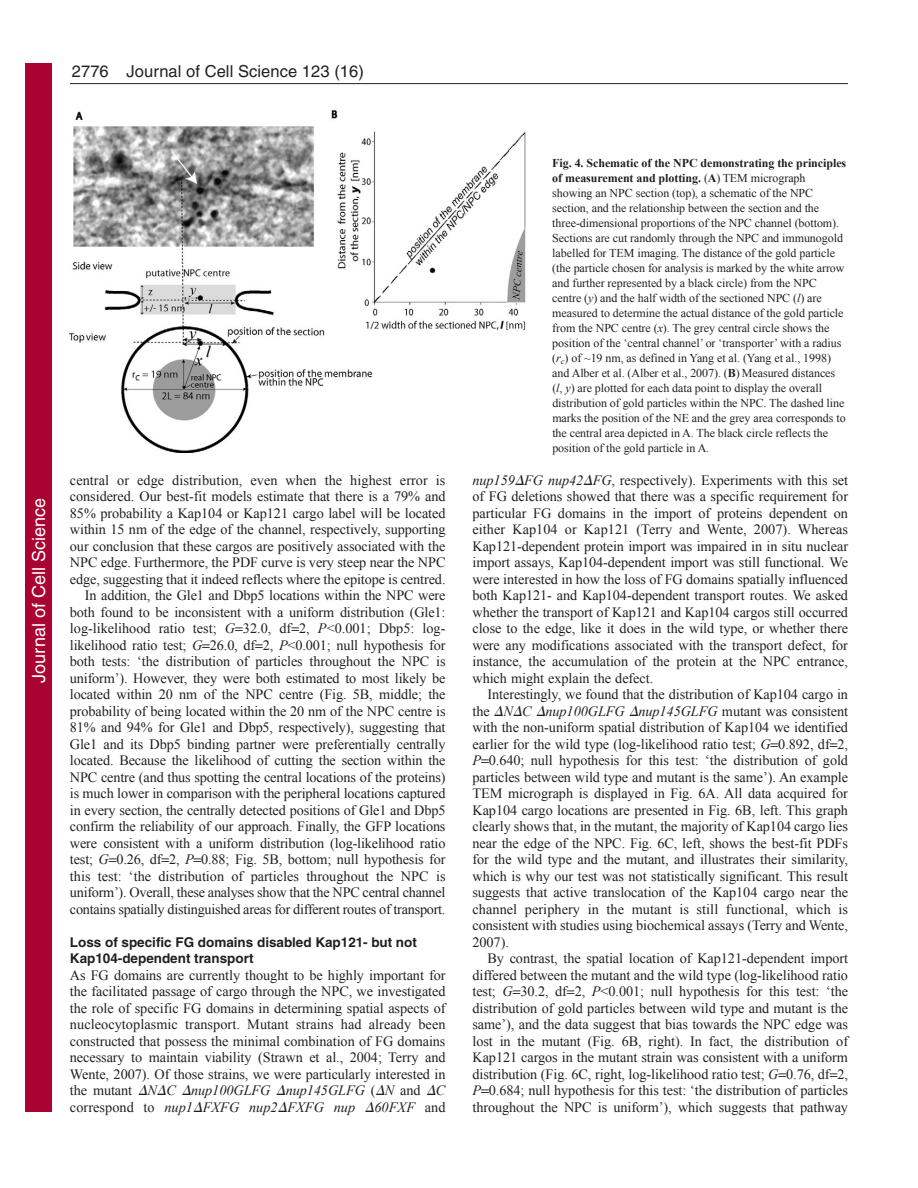
<style>
.page{position:relative;width:918px;height:1188px;background:#fff}
.page>*{position:absolute;margin:0;border:0;box-sizing:border-box;transform-origin:0 0}
.t1{font:18px "Helvetica";color:#fff}
.t2{font:16.5px "Helvetica";letter-spacing:.005em;color:#231f20}
.t3{font:14.25px/16.5px "Times New Roman";letter-spacing:-.01em;color:#231f20;text-align:justify}
.t4{font:700 13.5px/16.5px "Helvetica";color:#231f20}
.t5{font:12px/15px "Times New Roman";letter-spacing:-.005em;color:#231f20}
.s1{font-style:italic}
.s2{font-family:"Mathematical Pi One";font-style:italic}
.s3{font-weight:700}
</style>
<div class="page">
<hr style="left:70px;top:83px;width:778px;height:1px;background:#231f20">
<img style="left:70px;top:110px;width:456px;height:342px">
<div style="left:26px;top:64px;width:26px;height:1048px;background:#a90332"></div>
<p class="t2" style="left:72px;top:65px;width:294px">2776 Journal of Cell Science 123 (16)</p>
<p class="t1" style="left:28px;top:683px;width:186px;rotate:-90deg">Journal of Cell Science</p>
<p class="t3" style="left:70px;top:471px;width:377px;text-align:right">central or edge distribution, even when the highest error is considered. Our best-fit models estimate that there is a 79% and 85% probability a Kap104 or Kap121 cargo label will be located within 15 nm of the edge of the channel, respectively, supporting our conclusion that these cargos are positively associated with the NPC edge. Furthermore, the PDF curve is very steep near the NPC edge, suggesting that it indeed reflects where the epitope is centred.<br>In addition, the Gle1 and Dbp5 locations within the NPC were both found to be inconsistent with a uniform distribution (Gle1: log-likelihood ratio test; <span class="s1">G</span> 32.0, df 2, <span class="s1">P</span>&lt;0.001; Dbp5: log&shy;likelihood ratio test; <span class="s1">G</span> 26.0, df 2, <span class="s1">P</span>&lt;0.001; null hypothesis for both tests: ‘the distribution of particles throughout the NPC is uniform’). However, they were both estimated to most likely be located within 20 nm of the NPC centre (Fig. 5B, middle; the probability of being located within the 20 nm of the NPC centre is 81% and 94% for Gle1 and Dbp5, respectively), suggesting that Gle1 and its Dbp5 binding partner were preferentially centrally located. Because the likelihood of cutting the section within the NPC centre (and thus spotting the central locations of the proteins) is much lower in comparison with the peripheral locations captured in every section, the centrally detected positions of Gle1 and Dbp5 confirm the reliability of our approach. Finally, the GFP locations were consistent with a uniform distribution (log-likelihood ratio test; <span class="s1">G</span> 0.26, df 2, <span class="s1">P</span> 0.88; Fig. 5B, bottom; null hypothesis for this test: ‘the distribution of particles throughout the NPC is uniform’). Overall, these analyses show that the NPC central channel contains spatially distinguished areas for different routes of transport.</p>
<p class="t4" style="left:70px;top:935px;width:348px">Loss of specific FG domains disabled Kap121- but not<br>Kap104-dependent transport</p>
<p class="t3" style="left:70px;top:966px;width:377px">As FG domains are currently thought to be highly important for the facilitated passage of cargo through the NPC, we investigated the role of specific FG domains in determining spatial aspects of nucleocytoplasmic transport. Mutant strains had already been constructed that possess the minimal combination of FG domains necessary to maintain viability (Strawn et al., 2004; Terry and Wente, 2007). Of those strains, we were particularly interested in the mutant <span class="s2">-</span><span class="s1">N</span><span class="s2">-</span><span class="s1">C</span> <span class="s2">-</span><span class="s1">nup100GLFG</span> <span class="s2">-</span><span class="s1">nup145GLFG</span> (<span class="s2">-</span><span class="s1">N</span> and <span class="s2">-</span><span class="s1">C </span>correspond to <span class="s1">nup1</span><span class="s2">-</span><span class="s1">FXFG nup2</span><span class="s2">-</span><span class="s1">FXFG nup</span> <span class="s2">-</span><span class="s1">60FXF</span> and</p>
<p class="t5" style="left:552px;top:155px;width:295px"><span class="s3">Fig. 4. Schematic of the NPC demonstrating the principles of measurement and plotting.</span> (<span class="s3">A</span>) TEM micrograph showing an NPC section (top), a schematic of the NPC section, and the relationship between the section and the three-dimensional proportions of the NPC channel (bottom).<br>Sections are cut randomly through the NPC and immunogold labelled for TEM imaging. The distance of the gold particle (the particle chosen for analysis is marked by the white arrow and further represented by a black circle) from the NPC centre (<span class="s1">y</span>) and the half width of the sectioned NPC (<span class="s1">l</span>) are measured to determine the actual distance of the gold particle from the NPC centre (<span class="s1">x</span>). The grey central circle shows the position of the ‘central channel’ or ‘transporter’ with a radius (<span class="s1">r</span><sub>c</sub>) of ~19 nm, as defined in Yang et al. (Yang et al., 1998) and Alber et al. (Alber et al., 2007). (<span class="s3">B</span>) Measured distances (<span class="s1">l</span>, <span class="s1">y</span>) are plotted for each data point to display the overall distribution of gold particles within the NPC. The dashed line marks the position of the NE and the grey area corresponds to the central area depicted in A. The black circle reflects the position of the gold particle in A.</p>
<p class="t3" style="left:472px;top:471px;width:377px"><span class="s1">nup159</span><span class="s2">-</span><span class="s1">FG nup42</span><span class="s2">-</span><span class="s1">FG</span>, respectively). Experiments with this set of FG deletions showed that there was a specific requirement for particular FG domains in the import of proteins dependent on either Kap104 or Kap121 (Terry and Wente, 2007). Whereas Kap121-dependent protein import was impaired in in situ nuclear import assays, Kap104-dependent import was still functional<span class="s1">.</span> We were interested in how the loss of FG domains spatially influenced both Kap121- and Kap104-dependent transport routes. We asked whether the transport of Kap121 and Kap104 cargos still occurred close to the edge, like it does in the wild type, or whether there were any modifications associated with the transport defect, for instance, the accumulation of the protein at the NPC entrance, which might explain the defect.</p>
<p class="t3" style="left:472px;top:686px;width:377px;text-indent:15px">Interestingly, we found that the distribution of Kap104 cargo in the <span class="s2">-</span><span class="s1">N</span><span class="s2">-</span><span class="s1">C</span> <span class="s2">-</span><span class="s1">nup100GLFG</span> <span class="s2">-</span><span class="s1">nup145GLFG</span> mutant was consistent with the non-uniform spatial distribution of Kap104 we identified earlier for the wild type (log-likelihood ratio test; <span class="s1">G</span> 0.892, df 2, <span class="s1">P</span> 0.640; null hypothesis for this test: ‘the distribution of gold particles between wild type and mutant is the same’). An example TEM micrograph is displayed in Fig. 6A. All data acquired for Kap104 cargo locations are presented in Fig. 6B, left. This graph clearly shows that, in the mutant, the majority of Kap104 cargo lies near the edge of the NPC. Fig. 6C, left, shows the best-fit PDFs for the wild type and the mutant, and illustrates their similarity, which is why our test was not statistically significant. This result suggests that active translocation of the Kap104 cargo near the channel periphery in the mutant is still functional, which is consistent with studies using biochemical assays (Terry and Wente, 2007).</p>
<p class="t3" style="left:472px;top:950px;width:377px;text-indent:15px">By contrast, the spatial location of Kap121-dependent import differed between the mutant and the wild type (log-likelihood ratio test; <span class="s1">G</span> 30.2, df 2, <span class="s1">P</span>&lt;0.001; null hypothesis for this test: ‘the distribution of gold particles between wild type and mutant is the same’), and the data suggest that bias towards the NPC edge was lost in the mutant (Fig. 6B, right). In fact, the distribution of Kap121 cargos in the mutant strain was consistent with a uniform distribution (Fig. 6C, right, log-likelihood ratio test; <span class="s1">G</span> 0.76, df 2, <span class="s1">P</span> 0.684; null hypothesis for this test: ‘the distribution of particles throughout the NPC is uniform’), which suggests that pathway</p>
</div>
